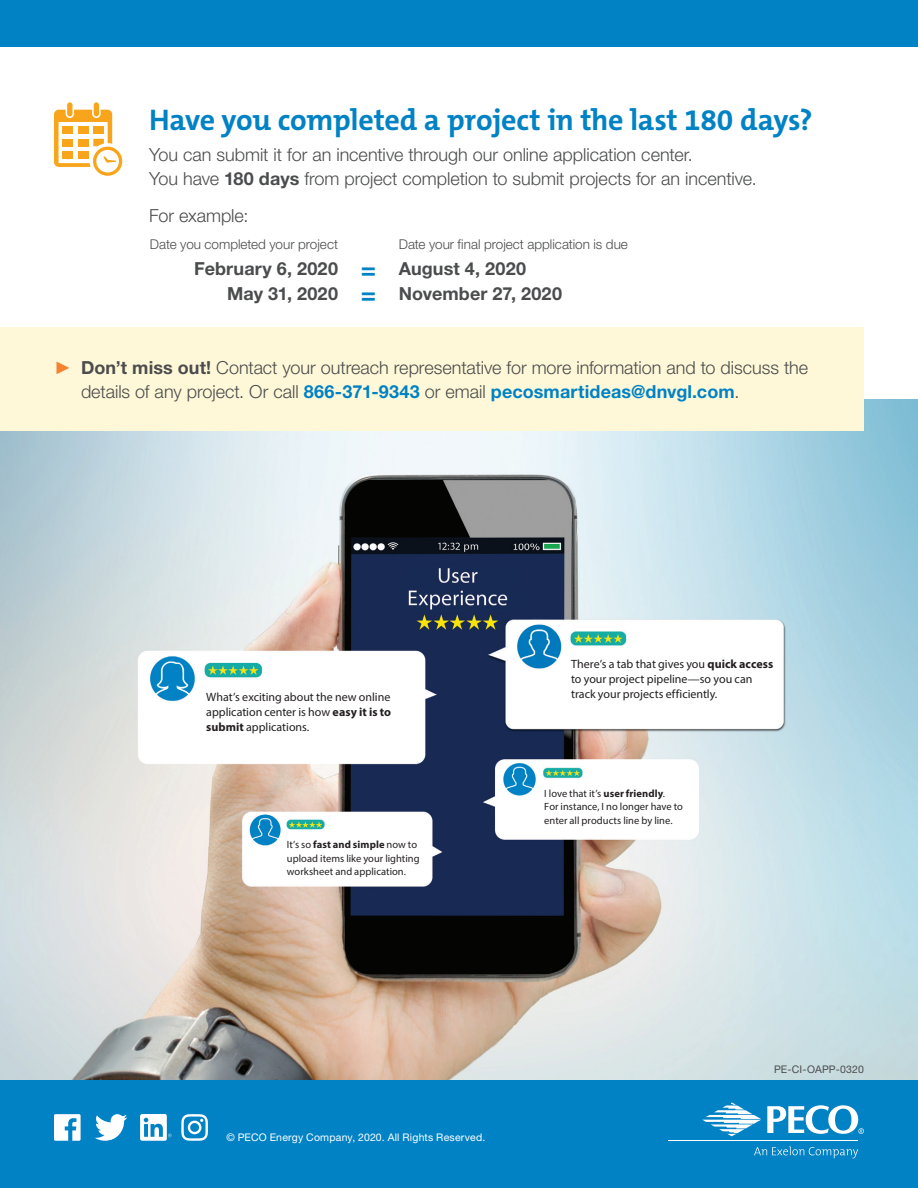
<style>
.page{position:relative;width:918px;height:1188px;background:#fff}
.page>*{position:absolute;margin:0;border:0;box-sizing:border-box;transform-origin:0 0}
.S1{font:700 30px "The Mix C5";letter-spacing:-.01em;color:#0082c5}
.body{font:700 25.5px "Helvetica Neue LT Std";color:#0082c5}
.CTA{font:300 18px/24px "Helvetica Neue LT Std";letter-spacing:-.005em;color:#4b4c4d}
.body-2{font:300 18px/24px "Helvetica Neue LT Std";color:#4b4c4d}
.body-3{font:700 18px "Helvetica Neue LT Std";letter-spacing:.01em;color:#4b4c4d}
.body_table{font:300 13.5px "Helvetica Neue LT Std";color:#4b4c4d}
.quote{font:12px/15px "Myriad Pro";color:#231f20;text-align:justify}
.quote-2{font:10.5px/13.5px "Myriad Pro";color:#231f20}
.t1{font:10.5px "Helvetica Neue LT Std";letter-spacing:.015em;color:#fff}
.PECO_pub_number{font:10.5px "Helvetica Neue LT Std";letter-spacing:.01em;color:#4b4c4d}
.s1{font-weight:700}
.s2{font-family:"Arial";font-weight:400;color:#f48232}
.s3{font-weight:700;color:#0082c5}
</style>
<div class="page">
<div style="left:0;top:1080px;width:918px;height:108px;background:#0082c5"></div>
<div style="left:0;top:0;width:918px;height:47px;background:#0082c5"></div>
<svg style="left:54px;top:1114px;width:27px;height:27px"></svg>
<svg style="left:181px;top:1114px;width:27px;height:27px"></svg>
<svg style="left:95px;top:1114px;width:32px;height:27px"></svg>
<svg style="left:140px;top:1114px;width:31px;height:27px"></svg>
<svg style="left:702px;top:1102px;width:59px;height:34px"></svg>
<hr style="left:668px;top:1140px;width:190px;height:1px;background:#fff">
<svg style="left:754px;top:1147px;width:104px;height:11px"></svg>
<svg style="left:767px;top:1105px;width:97px;height:29px"></svg>
<img style="left:0;top:399px;width:918px;height:681px">
<div style="left:0;top:328px;width:864px;height:103px;background:#fef8d8"></div>
<svg style="left:54px;top:102px;width:68px;height:74px"></svg>
<p class="S1" style="left:149px;top:101px;width:665px">Have you completed a project in the last 180 days?</p>
<p class="body-2" style="left:149px;top:142px;width:609px">You can submit it for an incentive through our online application center.<br>You have <span class="s1">180 days</span> from project completion to submit projects for an incentive.</p>
<p class="body-2" style="left:149px;top:204px;width:101px">For example:</p>
<p class="body_table" style="left:150px;top:236px;width:190px">Date you completed your project</p>
<p class="body_table" style="left:399px;top:236px;width:231px">Date your final project application is due</p>
<p class="body-3" style="left:194px;top:257px;width:145px">February 6, 2020</p>
<p class="body" style="left:361px;top:253px;width:17px">=</p>
<p class="body-3" style="left:399px;top:257px;width:129px">August 4, 2020</p>
<p class="body-3" style="left:227px;top:282px;width:112px">May 31, 2020</p>
<p class="body" style="left:361px;top:278px;width:17px">=</p>
<p class="body-3" style="left:399px;top:282px;width:165px">November 27, 2020</p>
<p class="CTA" style="left:81px;top:355px;width:729px;text-indent:-27px"><span class="s2">►</span> <span class="s1">Don’t miss out!</span> Contact your outreach representative for more information and to discuss the details of any project. Or call <span class="s3">866-371-9343</span> or email <span class="s3">pecosmartideas@dnvgl.com</span>.</p>
<p class="quote" style="left:206px;top:689px;width:186px">What’s exciting about the new online application center is how <span class="s1">easy it is to submit</span> applications.</p>
<p class="quote-2" style="left:287px;top:838px;width:134px">It’s so <span class="s1">fast and simple</span> now to upload items like your lighting worksheet and application.</p>
<p class="quote" style="left:571px;top:657px;width:204px;text-align:left">There’s a tab that gives you <span class="s1">quick access </span>to your project pipeline—so you can track your projects efficiently.</p>
<p class="quote-2" style="left:544px;top:786px;width:140px">I love that it’s <span class="s1">user friendly</span>.<br>For instance, I no longer have to enter all products line by line.</p>
<p class="t1" style="left:227px;top:1131px;width:260px">© PECO Energy Company, 2020. All Rights Reserved.</p>
<p class="PECO_pub_number" style="left:774px;top:1063px;width:91px">PE-CI-OAPP-0320</p>
</div>
